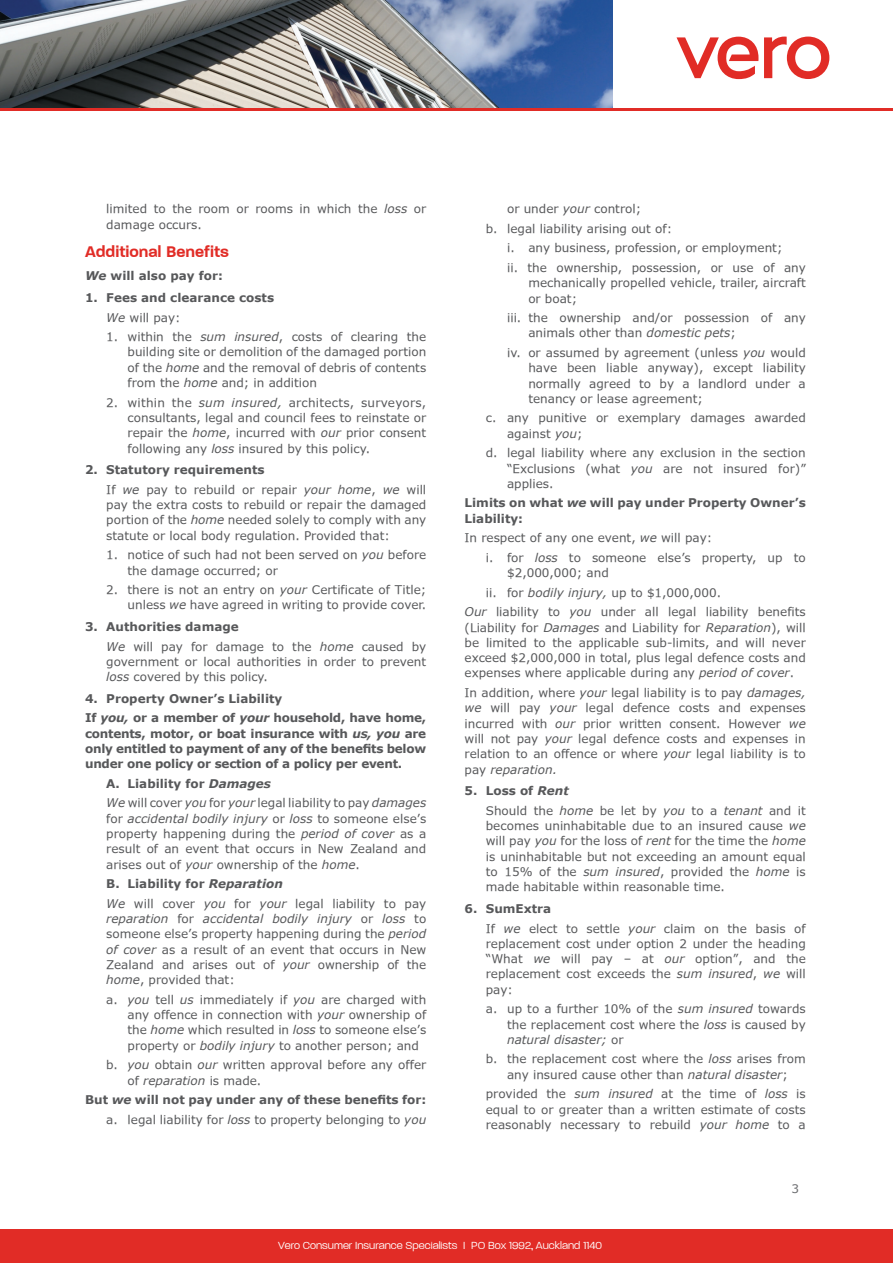
<style>
.page{position:relative;width:893px;height:1263px;background:#fff}
.page>*{position:absolute;margin:0;border:0;box-sizing:border-box;transform-origin:0 0}
.headings{font:600 18px "V Paralucent";color:#e12c26}
.a{font:12px/15.3px "Verdana Digiscream Normal";color:#57585a;text-align:justify}
.indent_5{font:12px/15.3px "Verdana Digiscream Normal";color:#57585a;text-align:justify}
.Paragraph_Style1{font:12px/15.3px "Verdana Digiscream Normal";color:#57585a;text-align:justify}
.indent_5-2{font:700 12px/15.3px "Verdana";letter-spacing:-.02em;color:#57585a;text-align:justify}
.Grey_sub_heading{font:700 12px "Verdana";color:#57585a}
.t1{font:300 12px "V Paralucent";color:#fff}
.Paragraph_Style2{font:12px/15.3px "Verdana Digiscream Normal";color:#57585a}
.a-2{font:700 12px/15.3px "Verdana";color:#57585a}
.Paragraph_Style1-2{font:700 12px "Verdana";color:#57585a}
.indent_5-3{font:700 12px "Verdana";color:#57585a}
.t2{font:12px "Verdana Digiscream Normal";color:#6c6d70}
.s1{font-family:"Verdana";font-style:italic}
.s2{font-style:italic}
</style>
<div class="page">
<img style="left:0;top:0;width:612px;height:108px">
<div style="left:0;top:1229px;width:893px;height:34px;background:#e12c26"></div>
<hr style="left:0;top:108px;width:893px;height:3px;background:#e12c26">
<svg style="left:676px;top:37px;width:82px;height:42px"></svg>
<svg style="left:764px;top:37px;width:65px;height:42px"></svg>
<p class="Paragraph_Style2" style="left:106px;top:201px;width:321px">limited to the room or rooms in which the <span class="s1">loss</span> or damage occurs.</p>
<p class="headings" style="left:85px;top:241px;width:146px">Additional Benefits</p>
<p class="Grey_sub_heading" style="left:85px;top:268px;width:139px"><span class="s2">We</span> will also pay for:</p>
<p class="Grey_sub_heading" style="left:85px;top:290px;width:191px">1. Fees and clearance costs</p>
<p class="indent_5" style="left:106px;top:309px;width:76px"><span class="s1">We</span> will pay:</p>
<p class="a" style="left:128px;top:329px;width:300px;text-indent:-21px">1. within the <span class="s1">sum insured</span>, costs of clearing the building site or demolition of the damaged portion of the <span class="s1">home</span> and the removal of debris of contents from the <span class="s1">home</span> and; in addition</p>
<p class="a" style="left:128px;top:394px;width:300px;text-indent:-21px">2. within the <span class="s1">sum insured,</span> architects, surveyors, consultants, legal and council fees to reinstate or repair the <span class="s1">home</span>, incurred with <span class="s1">our</span> prior consent following any <span class="s1">loss</span> insured by this policy.</p>
<p class="Grey_sub_heading" style="left:85px;top:462px;width:181px">2. Statutory requirements</p>
<p class="indent_5" style="left:106px;top:481px;width:321px">If <span class="s1">we</span> pay to rebuild or repair <span class="s1">your home</span>, <span class="s1">we</span> will pay the extra costs to rebuild or repair the damaged portion of the <span class="s1">home</span> needed solely to comply with any statute or local body regulation. Provided that:</p>
<p class="a" style="left:128px;top:547px;width:300px;text-indent:-21px">1. notice of such had not been served on <span class="s1">you</span> before the damage occurred; or</p>
<p class="a" style="left:106px;top:581px;width:321px;text-align:right">2. there is not an entry on <span class="s1">your</span> Certificate of Title; unless <span class="s1">we</span> have agreed in writing to provide cover.</p>
<p class="Grey_sub_heading" style="left:85px;top:619px;width:155px">3. Authorities damage</p>
<p class="indent_5" style="left:106px;top:638px;width:321px"><span class="s1">We</span> will pay for damage to the <span class="s1">home</span> caused by government or local authorities in order to prevent <span class="s1">loss</span> covered by this policy.</p>
<p class="Grey_sub_heading" style="left:85px;top:691px;width:199px">4. Property Owner’s Liability</p>
<p class="indent_5-2" style="left:85px;top:710px;width:343px">If <span class="s2">you,</span> or a member of <span class="s2">your</span> household, have home, contents, motor, or boat insurance with <span class="s2">us, you</span> are only entitled to payment of any of the benefits below under one policy or section of a policy per event.</p>
<p class="Paragraph_Style1-2" style="left:106px;top:776px;width:166px">A. Liability for <span class="s2">Damages</span></p>
<p class="Paragraph_Style1" style="left:106px;top:795px;width:321px"><span class="s1">We</span> will cover <span class="s1">you</span> for <span class="s1">your</span> legal liability to pay <span class="s1">damages </span>for <span class="s1">accidental bodily injury</span> or <span class="s1">loss</span> to someone else’s property happening during the <span class="s1">period of cover</span> as a result of an event that occurs in New Zealand and arises out of <span class="s1">your</span> ownership of the <span class="s1">home</span>.</p>
<p class="Paragraph_Style1-2" style="left:106px;top:876px;width:178px">B. Liability for <span class="s2">Reparation</span></p>
<p class="Paragraph_Style1" style="left:106px;top:895px;width:321px"><span class="s1">We</span> will cover <span class="s1">you</span> for <span class="s1">your</span> legal liability to pay <span class="s1">reparation</span> for <span class="s1">accidental bodily injury</span> or <span class="s1">loss</span> to someone else’s property happening during the <span class="s1">period of cover</span> as a result of an event that occurs in New Zealand and arises out of <span class="s1">your</span> ownership of the <span class="s1">home</span>, provided that:</p>
<p class="Paragraph_Style1" style="left:128px;top:991px;width:300px;text-indent:-21px">a. <span class="s1">you</span> tell <span class="s1">us</span> immediately if <span class="s1">you</span> are charged with any offence in connection with <span class="s1">your</span> ownership of the <span class="s1">home</span> which resulted in <span class="s1">loss</span> to someone else’s property or <span class="s1">bodily injury</span> to another person; and</p>
<p class="Paragraph_Style1" style="left:128px;top:1057px;width:300px;text-indent:-21px">b. <span class="s1">you</span> obtain <span class="s1">our</span> written approval before any offer of <span class="s1">reparation</span> is made.</p>
<p class="indent_5-3" style="left:85px;top:1092px;width:343px">But <span class="s2">we</span> will not pay under any of these benefits for:</p>
<p class="a" style="left:106px;top:1111px;width:321px">a. legal liability for <span class="s1">loss</span> to property belonging to <span class="s1">you</span></p>
<p class="a" style="left:507px;top:201px;width:136px">or under <span class="s1">your</span> control;</p>
<p class="a" style="left:486px;top:220px;width:188px">b. legal liability arising out of:</p>
<p class="a" style="left:507px;top:240px;width:277px">i. any business, profession, or employment;</p>
<p class="a" style="left:528px;top:259px;width:279px;text-indent:-21px">ii. the ownership, possession, or use of any mechanically propelled vehicle, trailer, aircraft or boat;</p>
<p class="a" style="left:528px;top:309px;width:279px;text-indent:-21px">iii. the ownership and/or possession of any animals other than <span class="s1">domestic pets</span>;</p>
<p class="a" style="left:528px;top:344px;width:279px;text-indent:-21px">iv. or assumed by agreement (unless <span class="s1">you</span> would have been liable anyway), except liability normally agreed to by a landlord under a tenancy or lease agreement;</p>
<p class="a" style="left:507px;top:410px;width:300px;text-indent:-21px">c. any punitive or exemplary damages awarded against <span class="s1">you</span>;</p>
<p class="a" style="left:507px;top:445px;width:300px;text-indent:-21px">d. legal liability where any exclusion in the section “Exclusions (what <span class="s1">you</span> are not insured for)” applies.</p>
<p class="a-2" style="left:465px;top:495px;width:343px">Limits on what <span class="s2">we</span> will pay under Property Owner’s<br>Liability:</p>
<p class="a" style="left:465px;top:530px;width:249px">In respect of any one event, <span class="s1">we</span> will pay:</p>
<p class="a" style="left:507px;top:549px;width:300px;text-indent:-21px">i. for <span class="s1">loss</span> to someone else’s property, up to $2,000,000; and</p>
<p class="a" style="left:486px;top:584px;width:237px">ii. for <span class="s1">bodily injury,</span> up to $1,000,000.</p>
<p class="a" style="left:465px;top:604px;width:343px"><span class="s1">Our</span> liability to <span class="s1">you</span> under all legal liability benefits (Liability for <span class="s1">Damages</span> and Liability for <span class="s1">Reparation</span>), will be limited to the applicable sub-limits, and will never exceed $2,000,000 in total, plus legal defence costs and expenses where applicable during any <span class="s1">period of cover</span>.</p>
<p class="indent_5" style="left:465px;top:684px;width:343px">In addition, where <span class="s1">your</span> legal liability is to pay <span class="s1">damages, we</span> will pay <span class="s1">your</span> legal defence costs and expenses incurred with <span class="s1">our</span> prior written consent. However <span class="s1">we </span>will not pay <span class="s1">your</span> legal defence costs and expenses in relation to an offence or where <span class="s1">your</span> legal liability is to pay <span class="s1">reparation.</span></p>
<p class="Grey_sub_heading" style="left:465px;top:783px;width:106px">5. Loss of <span class="s2">Rent</span></p>
<p class="indent_5" style="left:486px;top:802px;width:321px">Should the <span class="s1">home</span> be let by <span class="s1">you</span> to a <span class="s1">tenant</span> and it becomes uninhabitable due to an insured cause <span class="s1">we </span>will pay <span class="s1">you</span> for the loss of <span class="s1">rent</span> for the time the <span class="s1">home </span>is uninhabitable but not exceeding an amount equal to 15% of the <span class="s1">sum insured</span>, provided the <span class="s1">home</span> is made habitable within reasonable time.</p>
<p class="Grey_sub_heading" style="left:465px;top:901px;width:88px">6. SumExtra</p>
<p class="indent_5" style="left:486px;top:920px;width:321px">If <span class="s1">we</span> elect to settle <span class="s1">your</span> claim on the basis of replacement cost under option 2 under the heading “What <span class="s1">we</span> will pay – at <span class="s1">our</span> option”, and the replacement cost exceeds the <span class="s1">sum insured</span>, <span class="s1">we</span> will pay:</p>
<p class="a" style="left:507px;top:1001px;width:300px;text-indent:-21px">a. up to a further 10% of the <span class="s1">sum insured</span> towards the replacement cost where the <span class="s1">loss</span> is caused by <span class="s1">natural disaster;</span> or</p>
<p class="a" style="left:486px;top:1051px;width:321px;text-align:center">b. the replacement cost where the <span class="s1">loss</span> arises from any insured cause other than <span class="s1">natural disaster</span>;</p>
<p class="indent_5" style="left:486px;top:1086px;width:321px">provided the <span class="s1">sum insured</span> at the time of <span class="s1">loss</span> is equal to or greater than a written estimate of costs reasonably necessary to rebuild <span class="s1">your home</span> to a</p>
<p class="t2" style="left:791px;top:1180px;width:9px">3</p>
<p class="t1" style="left:278px;top:1239px;width:326px">Vero Consumer Insurance Specialists I PO Box 1992, Auckland 1140</p>
</div>
